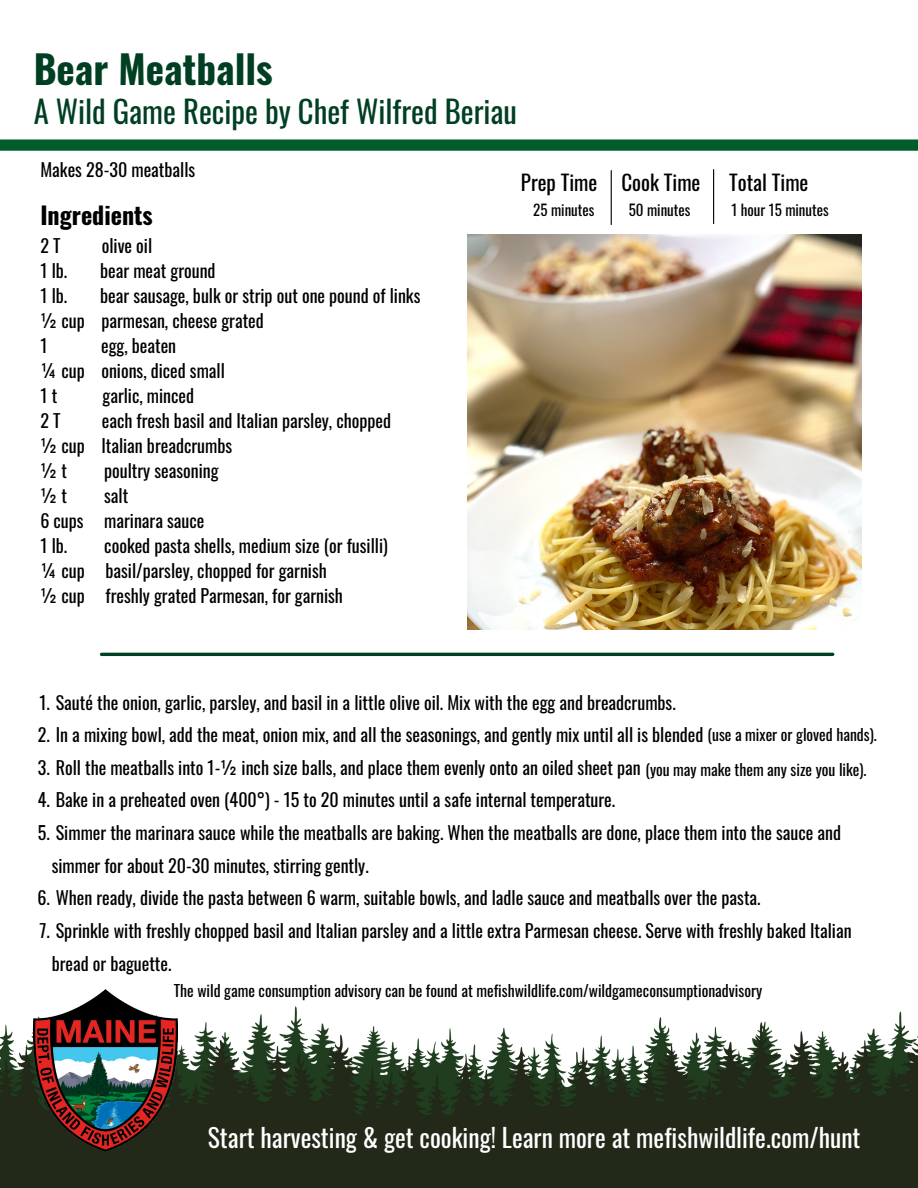
<style>
.page{position:relative;width:918px;height:1188px;background:#fff}
.page>*{position:absolute;margin:0;border:0;box-sizing:border-box;transform-origin:0 0}
.t1{font:700 39px "Oswald";color:#003f22}
.t2{font:30.75px "Oswald";color:#003f22}
.t3{font:25.5px "Oswald";color:#fff}
.t4{font:700 24px "Oswald";color:#000}
.t5{font:21px "Oswald";color:#000}
.t6{font:18px/32.7px "Oswald";color:#000}
.t7{font:15.75px "Oswald";color:#000}
.t8{font:15px "Oswald";color:#000}
</style>
<div class="page">
<img style="left:467px;top:235px;width:395px;height:395px">
<img style="left:0;top:1006px;width:918px;height:182px">
<img style="left:34px;top:989px;width:144px;height:162px">
<div style="left:0;top:139px;width:918px;height:12px;background:#005c2b"></div>
<hr style="left:102px;top:653px;width:731px;height:3px;background:#003f22">
<hr style="left:611px;top:171px;width:1px;height:54px;background:#000">
<hr style="left:713px;top:170px;width:1px;height:54px;background:#000">
<p class="t1" style="left:34px;top:39px;width:241px">Bear Meatballs</p>
<p class="t2" style="left:34px;top:87px;width:485px">A Wild Game Recipe by Chef Wilfred Beriau</p>
<p class="t6" style="left:40px;top:153px;width:156px">Makes 28-30 meatballs</p>
<p class="t4" style="left:40px;top:196px;width:114px">Ingredients</p>
<p class="t6" style="left:40px;top:229px;width:22px">2T</p>
<p class="t6" style="left:102px;top:229px;width:52px">olive oil</p>
<p class="t6" style="left:40px;top:254px;width:28px">1 lb.</p>
<p class="t6" style="left:100px;top:254px;width:117px">bear meat ground</p>
<p class="t6" style="left:40px;top:279px;width:28px">1 lb.</p>
<p class="t6" style="left:100px;top:279px;width:322px">bear sausage, bulk or strip out one pound of links</p>
<p class="t6" style="left:40px;top:304px;width:225px">½ cup parmesan, cheese grated</p>
<p class="t6" style="left:40px;top:329px;width:9px">1</p>
<p class="t6" style="left:101px;top:329px;width:77px">egg, beaten</p>
<p class="t6" style="left:40px;top:354px;width:186px">¼ cup onions, diced small</p>
<p class="t6" style="left:40px;top:379px;width:18px">1t</p>
<p class="t6" style="left:103px;top:379px;width:93px">garlic, minced</p>
<p class="t6" style="left:40px;top:404px;width:22px">2T</p>
<p class="t6" style="left:102px;top:404px;width:291px">each fresh basil and Italian parsley, chopped</p>
<p class="t6" style="left:40px;top:429px;width:193px">½ cup Italian breadcrumbs</p>
<p class="t6" style="left:40px;top:454px;width:28px">½t</p>
<p class="t6" style="left:104px;top:454px;width:116px">poultry seasoning</p>
<p class="t6" style="left:40px;top:479px;width:28px">½t</p>
<p class="t6" style="left:104px;top:479px;width:26px">salt</p>
<p class="t6" style="left:40px;top:504px;width:166px">6 cups marinara sauce</p>
<p class="t6" style="left:40px;top:529px;width:28px">1 lb.</p>
<p class="t6" style="left:104px;top:529px;width:285px">cooked pasta shells, medium size (or fusilli)</p>
<p class="t6" style="left:40px;top:554px;width:288px">¼ cup basil/parsley, chopped for garnish</p>
<p class="t6" style="left:40px;top:579px;width:304px">½ cup freshly grated Parmesan, for garnish</p>
<p class="t5" style="left:521px;top:165px;width:181px">Prep Time Cook Time</p>
<p class="t5" style="left:729px;top:165px;width:81px">Total Time</p>
<p class="t8" style="left:533px;top:198px;width:63px">25 minutes</p>
<p class="t8" style="left:629px;top:198px;width:63px">50 minutes</p>
<p class="t8" style="left:732px;top:198px;width:99px">1 hour 15 minutes</p>
<p class="t6" style="left:39px;top:685px;width:638px">1. Sauté the onion, garlic, parsley, and basil in a little olive oil. Mix with the egg and breadcrumbs.</p>
<p class="t6" style="left:38px;top:718px;width:667px">2. In a mixing bowl, add the meat, onion mix, and all the seasonings, and gently mix until all is blended</p>
<p class="t6" style="left:38px;top:750px;width:604px">3. Roll the meatballs into 1-½ inch size balls, and place them evenly onto an oiled sheet pan</p>
<p class="t6" style="left:38px;top:783px;width:579px">4. Bake in a preheated oven (400°) - 15 to 20 minutes until a safe internal temperature.</p>
<p class="t6" style="left:52px;top:816px;width:791px;text-indent:-14px">5. Simmer the marinara sauce while the meatballs are baking. When the meatballs are done, place them into the sauce and simmer for about 20-30 minutes, stirring gently.</p>
<p class="t6" style="left:37px;top:881px;width:725px">6. When ready, divide the pasta between 6 warm, suitable bowls, and ladle sauce and meatballs over the pasta.</p>
<p class="t6" style="left:52px;top:913px;width:801px;text-indent:-12px">7. Sprinkle with freshly chopped basil and Italian parsley and a little extra Parmesan cheese. Serve with freshly baked Italian bread or baguette.</p>
<p class="t7" style="left:707px;top:722px;width:171px">(use a mixer or gloved hands).</p>
<p class="t7" style="left:645px;top:757px;width:223px">(you may make them any size you like).</p>
<p class="t7" style="left:174px;top:978px;width:590px">The wild game consumption advisory can be found at mefishwildlife.com/wildgameconsumptionadvisory</p>
<p class="t3" style="left:208px;top:1117px;width:654px">Start harvesting &amp; get cooking! Learn more at mefishwildlife.com/hunt</p>
</div>
